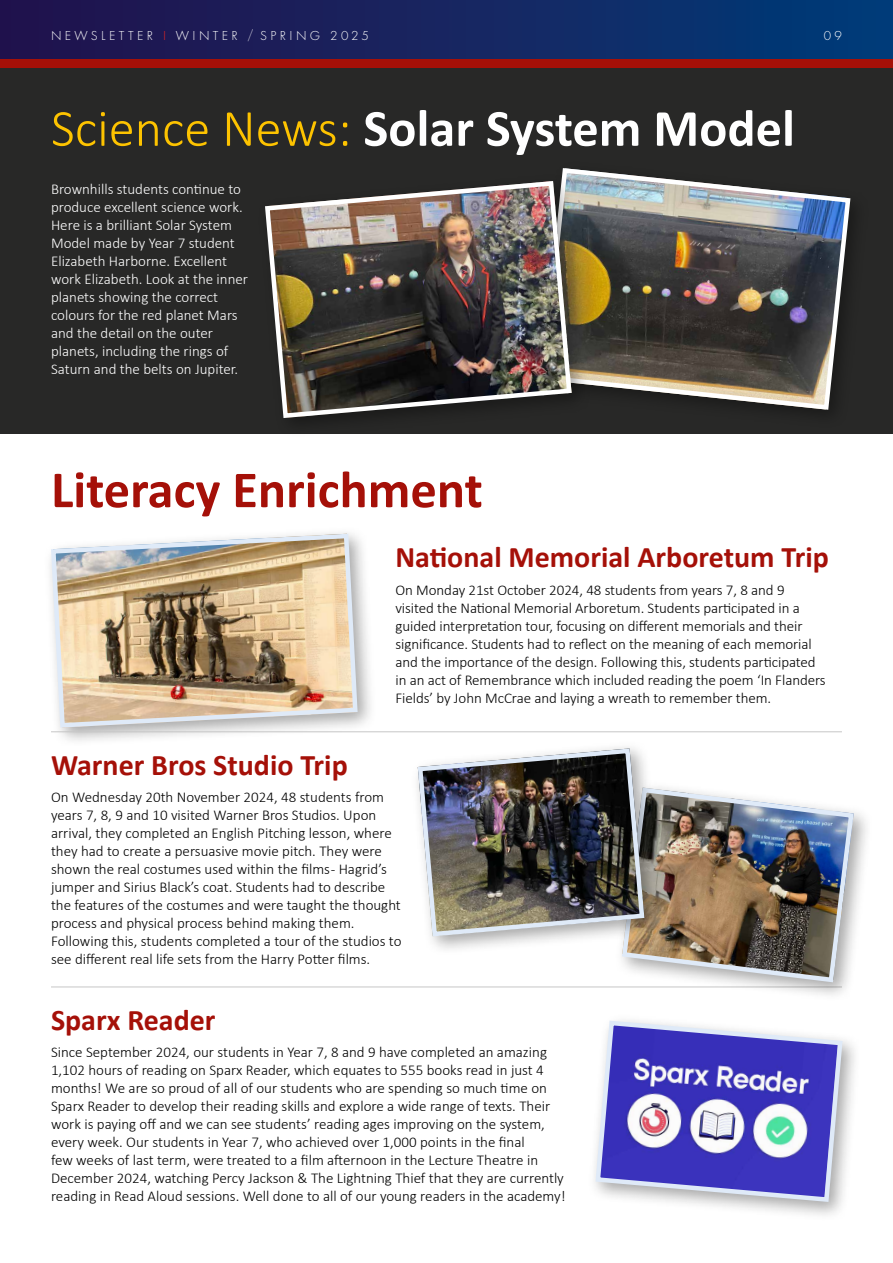
<style>
.page{position:relative;width:893px;height:1263px;background:#fff}
.page>*{position:absolute;margin:0;border:0;box-sizing:border-box;transform-origin:0 0}
.t1{font:700 52.5px "Calibri";color:#fff}
.t2{font:700 52.5px "Calibri";color:#a51008}
.t3{font:700 30px "Calibri";color:#a51008}
.t4{font:300 15px/18px "Calibri";color:#000}
.t5{font:300 15px/18px "Calibri";color:#fff}
.t6{font:300 13.5px "Futura PT";letter-spacing:.25em;color:#fff}
.s1{color:#e52722}
.s2{font-weight:300;color:#fdc300}
</style>
<div class="page">
<div style="left:0;top:68px;width:893px;height:366px;background:#282827"></div>
<div style="left:0;top:0;width:893px;height:60px;background:linear-gradient(to right,#25114b,#023b78)"></div>
<div style="left:0;top:60px;width:893px;height:8px;background:#a51008"></div>
<div style="left:43px;top:526px;width:335px;height:221px;background:#000;opacity:.35"></div>
<img style="left:49px;top:531px;width:311px;height:199px">
<hr style="left:51px;top:731px;width:791px;height:1px;background:#c6c6c6">
<hr style="left:51px;top:986px;width:791px;height:1px;background:#c6c6c6">
<div style="left:615px;top:780px;width:258px;height:222px;background:#000;opacity:.35"></div>
<img style="left:619px;top:785px;width:237px;height:200px">
<div style="left:588px;top:1013px;width:274px;height:208px;background:#000;opacity:.35"></div>
<svg style="left:593px;top:1018px;width:252px;height:186px"></svg>
<div style="left:410px;top:741px;width:254px;height:215px;background:#000;opacity:.35"></div>
<img style="left:415px;top:746px;width:232px;height:193px">
<img style="left:562px;top:168px;width:289px;height:243px">
<div style="left:258px;top:173px;width:333px;height:264px;background:#000;opacity:.35"></div>
<img style="left:263px;top:179px;width:311px;height:241px">
<p class="t6" style="left:51px;top:28px;width:319px">NEWSLETTER <span class="s1">I</span> WINTER / SPRING 2025</p>
<p class="t6" style="left:824px;top:28px;width:20px">09</p>
<h1 class="t1" style="left:51px;top:91px;width:745px"><span class="s2">Science News:</span> Solar System Model</h1>
<p class="t5" style="left:51px;top:180px;width:199px">Brownhills students continue to produce excellent science work.<br>Here is a brilliant Solar System<br>Model made by Year 7 student<br>Elizabeth Harborne. Excellent work Elizabeth. Look at the inner planets showing the correct colours for the red planet Mars and the detail on the outer planets, including the rings of<br>Saturn and the belts on Jupiter.</p>
<h1 class="t2" style="left:51px;top:453px;width:433px">Literacy Enrichment</h1>
<h2 class="t3" style="left:395px;top:536px;width:435px">National Memorial Arboretum Trip</h2>
<p class="t4" style="left:395px;top:581px;width:432px">On Monday 21st October 2024, 48 students from years 7, 8 and 9 visited the National Memorial Arboretum. Students participated in a guided interpretation tour, focusing on different memorials and their significance. Students had to reflect on the meaning of each memorial and the importance of the design. Following this, students participated in an act of Remembrance which included reading the poem ‘In Flanders Fields’ by John McCrae and laying a wreath to remember them.</p>
<h2 class="t3" style="left:51px;top:744px;width:298px">Warner Bros Studio Trip</h2>
<p class="t4" style="left:51px;top:787px;width:352px">On Wednesday 20th November 2024, 48 students from years 7, 8, 9 and 10 visited Warner Bros Studios. Upon arrival, they completed an English Pitching lesson, where they had to create a persuasive movie pitch. They were shown the real costumes used within the films - Hagrid’s jumper and Sirius Black’s coat. Students had to describe the features of the costumes and were taught the thought process and physical process behind making them.<br>Following this, students completed a tour of the studios to see different real life sets from the Harry Potter films.</p>
<h2 class="t3" style="left:51px;top:999px;width:166px">Sparx Reader</h2>
<p class="t4" style="left:51px;top:1043px;width:516px">Since September 2024, our students in Year 7, 8 and 9 have completed an amazing 1,102 hours of reading on Sparx Reader, which equates to 555 books read in just 4 months! We are so proud of all of our students who are spending so much time on Sparx Reader to develop their reading skills and explore a wide range of texts. Their work is paying off and we can see students’ reading ages improving on the system, every week. Our students in Year 7, who achieved over 1,000 points in the final<br>few weeks of last term, were treated to a film afternoon in the Lecture Theatre in December 2024, watching Percy Jackson &amp; The Lightning Thief that they are currently reading in Read Aloud sessions. Well done to all of our young readers in the academy!</p>
</div>
